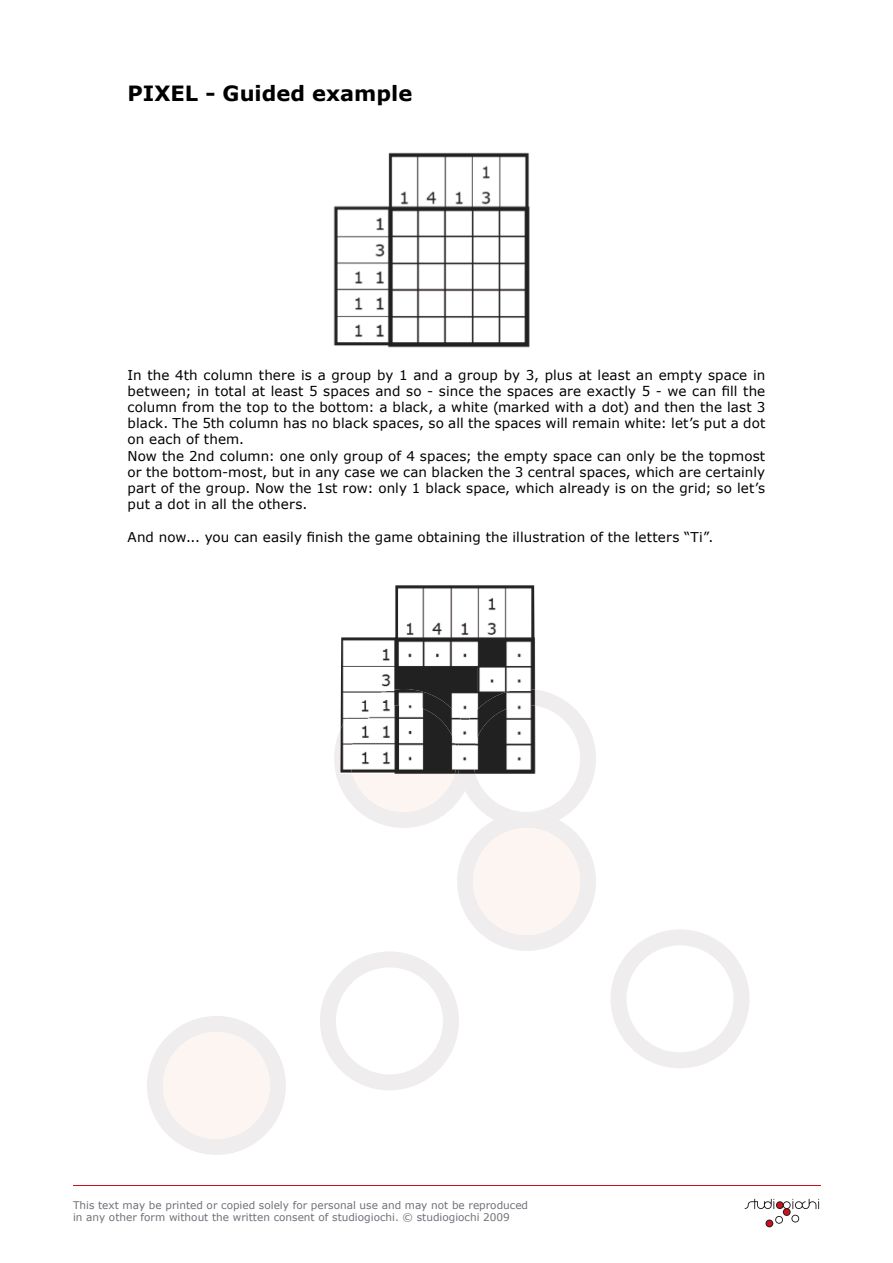
<style>
.page{position:relative;width:893px;height:1263px;background:#fff}
.page>*{position:absolute;margin:0;border:0;box-sizing:border-box;transform-origin:0 0}
.t1{font:700 21px "Verdana";color:#000}
.t2{font:13.5px/16.2px "Verdana";letter-spacing:.005em;color:#000}
.t3{font:10.5px/12.6px "Verdana";color:#6f7178}
</style>
<div class="page">
<svg style="left:320px;top:690px;width:276px;height:400px"></svg>
<svg style="left:147px;top:1016px;width:139px;height:139px"></svg>
<div style="left:163px;top:1032px;width:107px;height:107px;background:#fdf5f1;border-radius:50%"></div>
<svg style="left:611px;top:929px;width:138px;height:139px"></svg>
<svg style="left:745px;top:1199px;width:74px;height:27px"></svg>
<hr style="left:73px;top:1185px;width:747px;height:1px;background:#cb111f">
<img style="left:333px;top:152px;width:197px;height:196px">
<img style="left:341px;top:585px;width:195px;height:189px">
<img style="left:340px;top:689px;width:117px;height:85px">
<img style="left:350px;top:705px;width:107px;height:69px">
<img style="left:457px;top:689px;width:78px;height:85px">
<h1 class="t1" style="left:128px;top:80px;width:286px">PIXEL - Guided example</h1>
<p class="t2" style="left:128px;top:367px;width:639px">In the 4th column there is a group by 1 and a group by 3, plus at least an empty space in between; in total at least 5 spaces and so - since the spaces are exactly 5 - we can fill the column from the top to the bottom: a black, a white (marked with a dot) and then the last 3 black. The 5th column has no black spaces, so all the spaces will remain white: let’s put a dot on each of them.<br>Now the 2nd column: one only group of 4 spaces; the empty space can only be the topmost or the bottom-most, but in any case we can blacken the 3 central spaces, which are certainly part of the group. Now the 1st row: only 1 black space, which already is on the grid; so let’s put a dot in all the others.</p>
<p class="t2" style="left:128px;top:529px;width:587px">And now... you can easily finish the game obtaining the illustration of the letters “Ti”.</p>
<p class="t3" style="left:73px;top:1198px;width:457px">This text may be printed or copied solely for personal use and may not be reproduced in any other form without the written consent of studiogiochi. © studiogiochi 2009</p>
</div>
